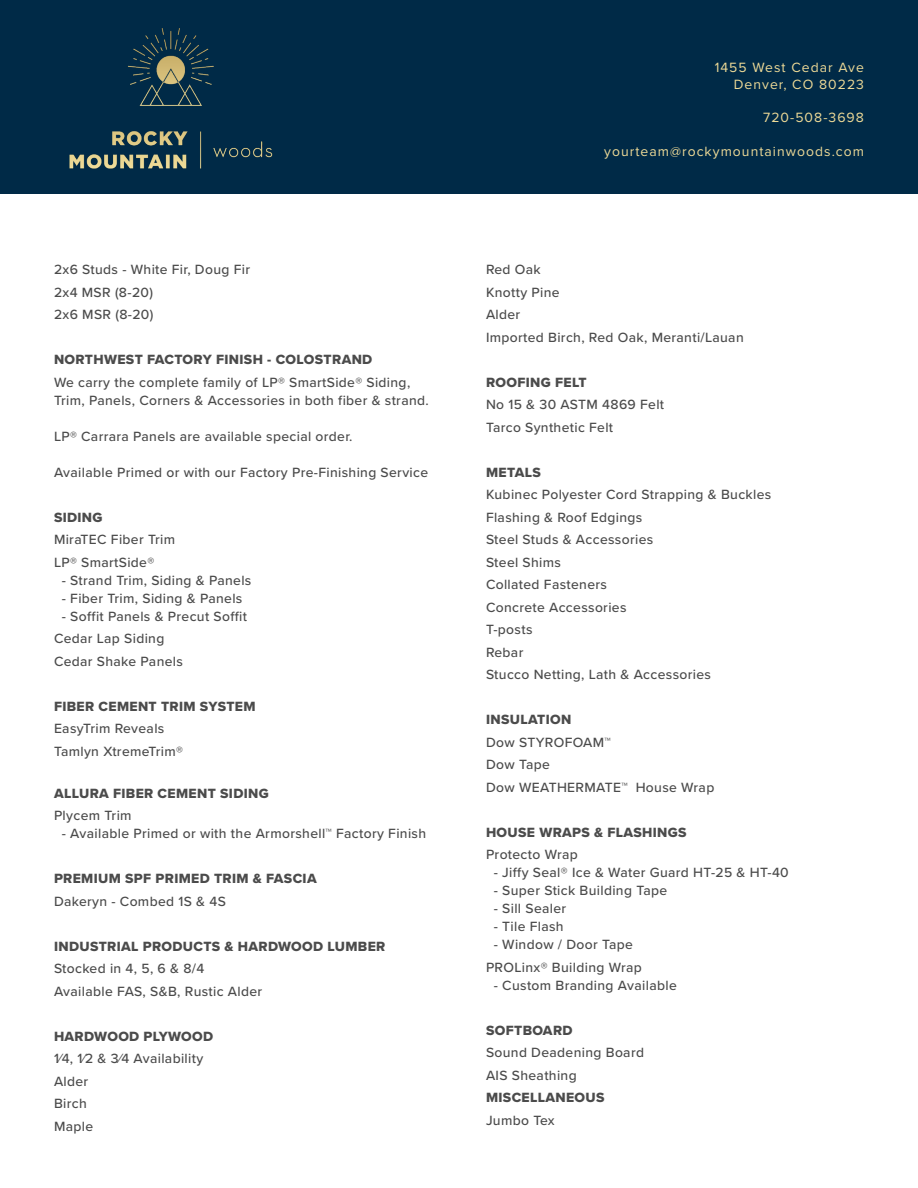
<style>
.page{position:relative;width:918px;height:1188px;background:#fff}
.page>*{position:absolute;margin:0;border:0;box-sizing:border-box;transform-origin:0 0}
.t1{font:13.95px/16.6px "Proxima Nova";letter-spacing:.075em;color:#eeda97;text-align:right}
.t2{font:500 13.8px/18px "Proxima Nova";letter-spacing:.025em;color:#4b4b4b}
.t3{font:13.8px "Proxima Nova Extrabld";letter-spacing:.025em;color:#4b4b4b}
</style>
<div class="page">
<div style="left:0;top:0;width:918px;height:193px;background:#002a47"></div>
<img style="left:69px;top:28px;width:204px;height:141px">
<p class="t2" style="left:54px;top:260px;width:198px">2x6 Studs - White Fir, Doug Fir</p>
<p class="t2" style="left:54px;top:283px;width:101px">2x4 MSR (8-20)</p>
<p class="t2" style="left:54px;top:305px;width:101px">2x6 MSR (8-20)</p>
<p class="t3" style="left:54px;top:350px;width:320px">NORTHWEST FACTORY FINISH - COLOSTRAND</p>
<p class="t2" style="left:54px;top:373px;width:376px">We carry the complete family of LP® SmartSide® Siding,<br>Trim, Panels, Corners &amp; Accessories in both fiber &amp; strand.</p>
<p class="t2" style="left:54px;top:427px;width:300px">LP® Carrara Panels are available special order.</p>
<p class="t2" style="left:54px;top:463px;width:376px">Available Primed or with our Factory Pre-Finishing Service</p>
<p class="t3" style="left:54px;top:507px;width:50px">SIDING</p>
<p class="t2" style="left:54px;top:530px;width:123px">MiraTEC Fiber Trim</p>
<p class="t2" style="left:54px;top:553px;width:102px">LP® SmartSide®</p>
<p class="t2" style="left:62px;top:571px;width:191px">- Strand Trim, Siding &amp; Panels</p>
<p class="t2" style="left:62px;top:589px;width:182px">- Fiber Trim, Siding &amp; Panels</p>
<p class="t2" style="left:54px;top:605px;width:195px;line-height:22.5px;text-indent:8px">- Soffit Panels &amp; Precut Soffit<br>Cedar Lap Siding</p>
<p class="t2" style="left:54px;top:652px;width:130px">Cedar Shake Panels</p>
<p class="t3" style="left:54px;top:696px;width:203px">FIBER CEMENT TRIM SYSTEM</p>
<p class="t2" style="left:54px;top:719px;width:112px">EasyTrim Reveals</p>
<p class="t2" style="left:54px;top:742px;width:130px">Tamlyn XtremeTrim®</p>
<p class="t3" style="left:54px;top:783px;width:216px">ALLURA FIBER CEMENT SIDING</p>
<p class="t2" style="left:54px;top:806px;width:79px">Plycem Trim</p>
<p class="t2" style="left:62px;top:824px;width:366px">- Available Primed or with the Armorshell™ Factory Finish</p>
<p class="t3" style="left:54px;top:869px;width:264px">PREMIUM SPF PRIMED TRIM &amp; FASCIA</p>
<p class="t2" style="left:54px;top:892px;width:173px">Dakeryn - Combed 1S &amp; 4S</p>
<p class="t3" style="left:54px;top:936px;width:333px">INDUSTRIAL PRODUCTS &amp; HARDWOOD LUMBER</p>
<p class="t2" style="left:54px;top:959px;width:152px">Stocked in 4, 5, 6 &amp; 8/4</p>
<p class="t2" style="left:54px;top:982px;width:210px">Available FAS, S&amp;B, Rustic Alder</p>
<p class="t3" style="left:54px;top:1026px;width:161px">HARDWOOD PLYWOOD</p>
<p class="t2" style="left:54px;top:1049px;width:151px">1⁄4, 1⁄2 &amp; 3⁄4 Availability</p>
<p class="t2" style="left:54px;top:1072px;width:36px">Alder</p>
<p class="t2" style="left:54px;top:1094px;width:34px">Birch</p>
<p class="t2" style="left:54px;top:1117px;width:41px">Maple</p>
<p class="t1" style="left:715px;top:59px;width:151px">1455 West Cedar Ave<br>Denver, CO 80223</p>
<p class="t1" style="left:763px;top:109px;width:102px">720-508-3698</p>
<p class="t1" style="left:604px;top:142px;width:261px">yourteam@rockymountainwoods.com</p>
<p class="t2" style="left:486px;top:260px;width:56px">Red Oak</p>
<p class="t2" style="left:486px;top:283px;width:75px">Knotty Pine</p>
<p class="t2" style="left:486px;top:305px;width:36px">Alder</p>
<p class="t2" style="left:486px;top:328px;width:259px">Imported Birch, Red Oak, Meranti/Lauan</p>
<p class="t3" style="left:486px;top:372px;width:102px">ROOFING FELT</p>
<p class="t2" style="left:486px;top:395px;width:180px">No 15 &amp; 30 ASTM 4869 Felt</p>
<p class="t2" style="left:486px;top:418px;width:129px">Tarco Synthetic Felt</p>
<p class="t3" style="left:486px;top:462px;width:56px">METALS</p>
<p class="t2" style="left:486px;top:485px;width:287px">Kubinec Polyester Cord Strapping &amp; Buckles</p>
<p class="t2" style="left:486px;top:508px;width:158px">Flashing &amp; Roof Edgings</p>
<p class="t2" style="left:486px;top:530px;width:169px">Steel Studs &amp; Accessories</p>
<p class="t2" style="left:486px;top:553px;width:77px">Steel Shims</p>
<p class="t2" style="left:486px;top:575px;width:123px">Collated Fasteners</p>
<p class="t2" style="left:486px;top:598px;width:142px">Concrete Accessories</p>
<p class="t2" style="left:486px;top:620px;width:48px">T-posts</p>
<p class="t2" style="left:486px;top:643px;width:39px">Rebar</p>
<p class="t2" style="left:486px;top:665px;width:227px">Stucco Netting, Lath &amp; Accessories</p>
<p class="t3" style="left:486px;top:710px;width:87px">INSULATION</p>
<p class="t2" style="left:486px;top:733px;width:126px">Dow STYROFOAM™</p>
<p class="t2" style="left:486px;top:755px;width:65px">Dow Tape</p>
<p class="t2" style="left:486px;top:778px;width:230px">Dow WEATHERMATE™ House Wrap</p>
<p class="t3" style="left:486px;top:822px;width:202px">HOUSE WRAPS &amp; FLASHINGS</p>
<p class="t2" style="left:486px;top:845px;width:93px">Protecto Wrap</p>
<p class="t2" style="left:494px;top:863px;width:296px">- Jiffy Seal® Ice &amp; Water Guard HT-25 &amp; HT-40</p>
<p class="t2" style="left:494px;top:881px;width:175px">- Super Stick Building Tape</p>
<p class="t2" style="left:494px;top:899px;width:74px">- Sill Sealer</p>
<p class="t2" style="left:494px;top:917px;width:71px">- Tile Flash</p>
<p class="t2" style="left:494px;top:935px;width:141px">- Window / Door Tape</p>
<p class="t2" style="left:486px;top:958px;width:157px">PROLinx® Building Wrap</p>
<p class="t2" style="left:494px;top:976px;width:184px">- Custom Branding Available</p>
<p class="t3" style="left:486px;top:1020px;width:88px">SOFTBOARD</p>
<p class="t2" style="left:486px;top:1043px;width:160px">Sound Deadening Board</p>
<p class="t2" style="left:486px;top:1066px;width:92px">AIS Sheathing</p>
<p class="t3" style="left:486px;top:1088px;width:120px">MISCELLANEOUS</p>
<p class="t2" style="left:486px;top:1111px;width:70px">Jumbo Tex</p>
</div>
